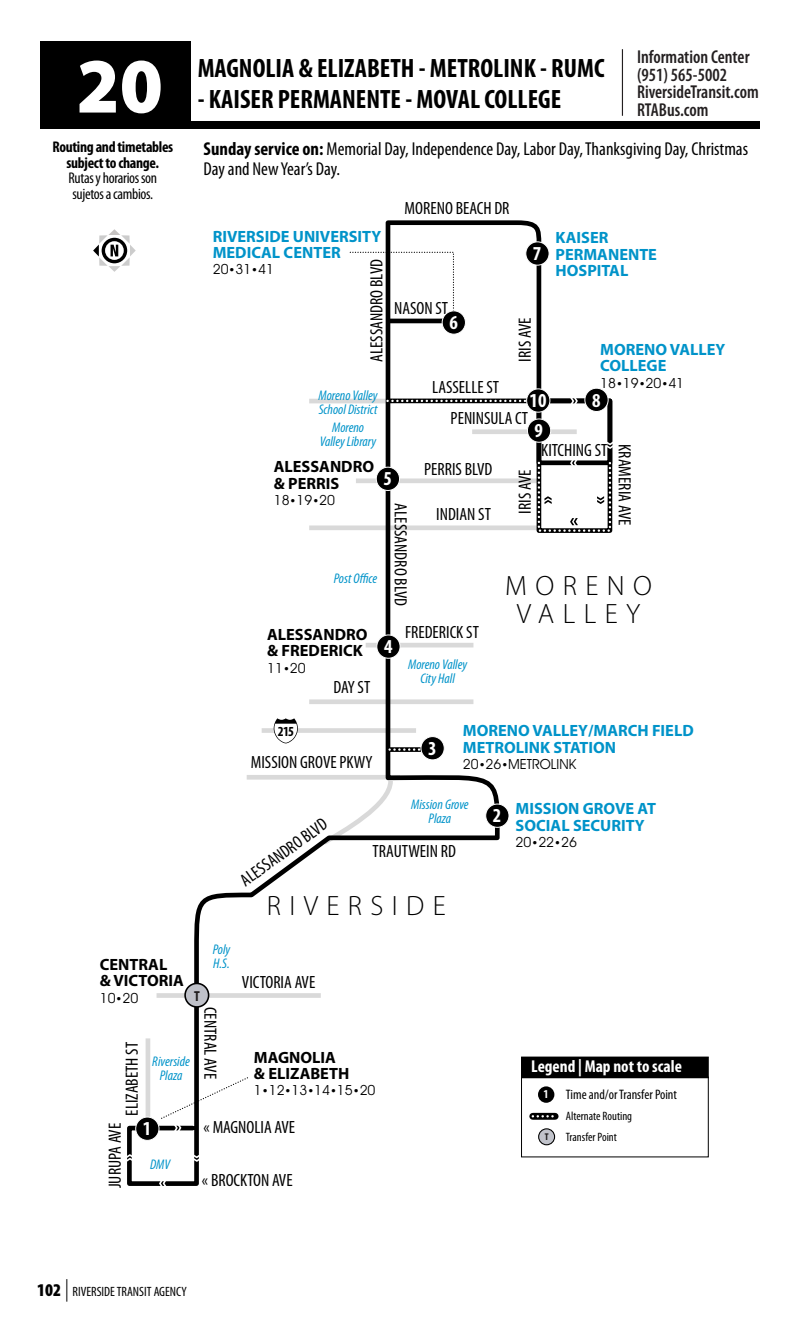
<style>
.page{position:relative;width:810px;height:1337px;background:#fff}
.page>*{position:absolute;margin:0;border:0;box-sizing:border-box;transform-origin:0 0}
.t1{font:900 78.75px "Myriad Pro";color:#fff;scale:.96 1}
.t2{font:300 28.12px/28.1px "Myriad Pro";letter-spacing:.3em;color:#000;text-align:center}
.t3{font:700 condensed 26.55px "Myriad Pro";color:#000}
.t4{font:700 condensed 19.8px "Myriad Pro";color:#fff}
.t5{font:condensed 18.68px/20px "Myriad Pro";color:#000}
.t6{font:600 condensed 18.68px/17.6px "Myriad Pro";color:#231f20;scale:.96 1}
.t7{font:condensed 17.78px "Myriad Pro";color:#000}
.t8{font:700 condensed 17.32px "Myriad Pro";color:#fff}
.t9{font:700 16.43px/16.4px "Myriad Pro";color:#0093c9}
.t10{font:700 16.43px/16.4px "Myriad Pro";color:#000}
.t11{font:700 condensed 15.53px/15.5px "Myriad Pro";letter-spacing:-.02em;color:#000;text-align:center}
.t12{font:700 condensed 14.4px "Myriad Pro";color:#201d1e}
.t13{font:italic condensed 13.95px/14px "Myriad Pro";color:#0093c9;text-align:center}
.t14{font:13.95px "Avant Garde IT Cby BT";color:#000}
.t15{font:700 condensed 13.95px "Myriad Pro";color:#000}
.t16{font:condensed 13.72px "Myriad Pro";color:#000}
.t17{font:condensed 13.5px "Myriad Pro";color:#000}
.t18{font:condensed 12.15px/20.9px "Myriad Pro";color:#000}
.t19{font:700 condensed 9.9px "Myriad Pro";color:#201d1e}
.s1{font-weight:400}
.s2{font-weight:700}
.s3{font-size:11.7px}
.s4{font-weight:900;font-size:18px}
.s5{font-weight:300;font-size:22.5px}
.s6{font-weight:700;font-size:12.15px;color:#fff}
</style>
<div class="page">
<svg style="left:127px;top:220px;width:488px;height:966px"></svg>
<hr style="left:389px;top:319px;width:54px;height:4px;background:#000">
<svg style="left:390px;top:747px;width:32px;height:5px"></svg>
<svg style="left:390px;top:748px;width:31px;height:2px"></svg>
<svg style="left:160px;top:1075px;width:91px;height:56px"></svg>
<svg style="left:383px;top:396px;width:232px;height:139px"></svg>
<svg style="left:159px;top:1179px;width:8px;height:7px"></svg>
<svg style="left:127px;top:1154px;width:7px;height:8px"></svg>
<svg style="left:193px;top:1154px;width:7px;height:7px"></svg>
<svg style="left:349px;top:251px;width:106px;height:61px"></svg>
<div style="left:40px;top:41px;width:720px;height:88px;background:#000"></div>
<div style="left:192px;top:37px;width:572px;height:83px;background:#fff"></div>
<hr style="left:622px;top:49px;width:1px;height:67px;background:#231f20">
<div style="left:185px;top:983px;width:24px;height:24px;background:#bfc1c9;border-radius:50%"></div>
<div style="left:184px;top:982px;width:25px;height:25px;border:2px solid #000;border-radius:50%"></div>
<svg style="left:274px;top:718px;width:24px;height:25px"></svg>
<div style="left:421px;top:736px;width:23px;height:24px;background:#000;border-radius:50%"></div>
<div style="left:421px;top:736px;width:24px;height:24px;border:1px solid #fff;border-radius:50%"></div>
<div style="left:377px;top:635px;width:23px;height:23px;background:#000;border-radius:50%"></div>
<div style="left:376px;top:634px;width:25px;height:24px;border:1px solid #fff;border-radius:50%"></div>
<div style="left:376px;top:467px;width:24px;height:23px;background:#000;border-radius:50%"></div>
<div style="left:376px;top:467px;width:24px;height:24px;border:1px solid #fff;border-radius:50%"></div>
<div style="left:442px;top:311px;width:23px;height:23px;background:#000;border-radius:50%"></div>
<div style="left:442px;top:310px;width:24px;height:24px;border:1px solid #fff;border-radius:50%"></div>
<div style="left:526px;top:242px;width:23px;height:23px;background:#000;border-radius:50%"></div>
<div style="left:525px;top:241px;width:24px;height:24px;border:1px solid #fff;border-radius:50%"></div>
<div style="left:585px;top:388px;width:23px;height:23px;background:#000;border-radius:50%"></div>
<div style="left:584px;top:388px;width:25px;height:24px;border:1px solid #fff;border-radius:50%"></div>
<div style="left:527px;top:389px;width:23px;height:23px;background:#000;border-radius:50%"></div>
<div style="left:526px;top:388px;width:24px;height:24px;border:1px solid #fff;border-radius:50%"></div>
<div style="left:527px;top:419px;width:24px;height:23px;background:#000;border-radius:50%"></div>
<div style="left:527px;top:418px;width:24px;height:24px;border:1px solid #fff;border-radius:50%"></div>
<div style="left:136px;top:1117px;width:23px;height:23px;background:#000;border-radius:50%"></div>
<div style="left:135px;top:1116px;width:24px;height:24px;border:1px solid #fff;border-radius:50%"></div>
<div style="left:486px;top:804px;width:23px;height:23px;background:#000;border-radius:50%"></div>
<div style="left:485px;top:803px;width:24px;height:24px;border:1px solid #fff;border-radius:50%"></div>
<svg style="left:93px;top:229px;width:43px;height:43px"></svg>
<div style="left:522px;top:1077px;width:186px;height:79px;background:#fff"></div>
<div style="left:521px;top:1076px;width:188px;height:81px;border:1px solid #000"></div>
<div style="left:538px;top:1086px;width:16px;height:16px;background:#000;border-radius:50%"></div>
<div style="left:522px;top:1057px;width:186px;height:20px;background:#000"></div>
<div style="left:521px;top:1056px;width:188px;height:22px;border:1px solid #000"></div>
<svg style="left:533px;top:1112px;width:22px;height:7px"></svg>
<svg style="left:533px;top:1115px;width:20px;height:2px"></svg>
<svg style="left:538px;top:1128px;width:17px;height:17px"></svg>
<p class="t1" style="left:76px;top:41px;width:92px">20</p>
<p class="t11" style="left:52px;top:140px;width:122px">Routing and timetables subject to change.<br><span class="s1">Rutas y horarios son sujetos a cambios.</span></p>
<p class="t3" style="left:198px;top:53px;width:408px">MAGNOLIA &amp; ELIZABETH - METROLINK - RUMC</p>
<p class="t3" style="left:198px;top:85px;width:365px">- KAISER PERMANENTE - MOVAL COLLEGE</p>
<p class="t6" style="left:637px;top:48px;width:128px">Information Center (951) 565-5002<br>RiversideTransit.com<br>RTABus.com</p>
<p class="t5" style="left:204px;top:139px;width:546px"><span class="s2">Sunday service on:</span> Memorial Day, Independence Day, Labor Day, Thanksgiving Day, Christmas<br>Day and New Year’s Day.</p>
<p class="t7" style="left:405px;top:199px;width:106px">MORENO BEACH DR</p>
<p class="t9" style="left:213px;top:228px;width:170px">RIVERSIDE UNIVERSITY<br>MEDICAL CENTER</p>
<p class="t14" style="left:213px;top:261px;width:63px">20<span class="s3">•</span>31<span class="s3">•</span>41</p>
<p class="t9" style="left:556px;top:230px;width:103px">KAISER<br>PERMANENTE<br>HOSPITAL</p>
<p class="t4" style="left:533px;top:243px;width:10px">7</p>
<p class="t7" style="left:367px;top:362px;width:104px;rotate:-90deg">ALESSANDRO BLVD</p>
<p class="t7" style="left:394px;top:299px;width:56px">NASON ST</p>
<p class="t4" style="left:449px;top:312px;width:10px">6</p>
<p class="t7" style="left:515px;top:361px;width:46px;rotate:-90deg">IRIS AVE</p>
<p class="t9" style="left:600px;top:341px;width:127px">MORENO VALLEY<br>COLLEGE</p>
<p class="t14" style="left:600px;top:374px;width:86px">18<span class="s3">•</span>19<span class="s3">•</span>20<span class="s3">•</span>41</p>
<p class="t7" style="left:432px;top:377px;width:68px">LASSELLE ST</p>
<p class="t13" style="left:319px;top:389px;width:61px;text-align:left">Moreno Valley<br>School District</p>
<p class="t13" style="left:320px;top:420px;width:58px">Moreno<br>Valley Library</p>
<p class="t4" style="left:530px;top:390px;width:18px">10</p>
<p class="t4" style="left:592px;top:389px;width:10px">8</p>
<p class="t4" style="left:535px;top:420px;width:10px">9</p>
<p class="t7" style="left:451px;top:408px;width:79px">PENINSULA CT</p>
<p class="t7" style="left:541px;top:440px;width:68px">KITCHING ST</p>
<p class="t7" style="left:634px;top:444px;width:82px;rotate:90deg">KRAMERIA AVE</p>
<p class="t10" style="left:274px;top:459px;width:102px">ALESSANDRO &amp; PERRIS</p>
<p class="t14" style="left:274px;top:492px;width:63px">18<span class="s3">•</span>19<span class="s3">•</span>20</p>
<p class="t7" style="left:424px;top:459px;width:70px">PERRIS BLVD</p>
<p class="t7" style="left:515px;top:513px;width:46px;rotate:-90deg">IRIS AVE</p>
<p class="t4" style="left:383px;top:468px;width:10px">5</p>
<p class="t7" style="left:410px;top:503px;width:104px;rotate:90deg">ALESSANDRO BLVD</p>
<p class="t7" style="left:436px;top:504px;width:56px">INDIAN ST</p>
<p class="t13" style="left:334px;top:572px;width:45px">Post Office</p>
<p class="t2" style="left:505px;top:572px;width:148px">MORENO<br>VALLEY</p>
<p class="t10" style="left:267px;top:626px;width:102px">ALESSANDRO &amp; FREDERICK</p>
<p class="t14" style="left:267px;top:659px;width:40px">11<span class="s3">•</span>20</p>
<p class="t7" style="left:333px;top:677px;width:38px">DAY ST</p>
<p class="t4" style="left:384px;top:636px;width:10px">4</p>
<p class="t7" style="left:405px;top:622px;width:75px">FREDERICK ST</p>
<p class="t13" style="left:408px;top:658px;width:61px">Moreno Valley<br>City Hall</p>
<p class="t10" style="left:100px;top:956px;width:86px">CENTRAL<br>&amp; VICTORIA</p>
<p class="t14" style="left:100px;top:989px;width:40px">10<span class="s3">•</span>20</p>
<p class="t12" style="left:194px;top:987px;width:7px">T</p>
<p class="t15" style="left:278px;top:723px;width:18px">215</p>
<p class="t7" style="left:251px;top:753px;width:123px">MISSION GROVE PKWY</p>
<p class="t4" style="left:428px;top:737px;width:10px">3</p>
<p class="t9" style="left:463px;top:722px;width:232px">MORENO VALLEY/MARCH FIELD<br>METROLINK STATION</p>
<p class="t14" style="left:463px;top:755px;width:115px">20<span class="s3">•</span>26<span class="s3">•</span>METROLINK</p>
<p class="t7" style="left:237px;top:874px;width:104px;rotate:-36deg">ALESSANDRO BLVD</p>
<p class="t13" style="left:411px;top:797px;width:59px">Mission Grove<br>Plaza</p>
<p class="t7" style="left:373px;top:842px;width:85px">TRAUTWEIN RD</p>
<p class="t2" style="left:267px;top:891px;width:180px">RIVERSIDE</p>
<p class="t13" style="left:213px;top:942px;width:19px;text-align:left">Poly<br>H.S.</p>
<p class="t7" style="left:242px;top:972px;width:75px">VICTORIA AVE</p>
<p class="t4" style="left:493px;top:805px;width:10px">2</p>
<p class="t9" style="left:516px;top:800px;width:142px">MISSION GROVE AT<br>SOCIAL SECURITY</p>
<p class="t14" style="left:516px;top:833px;width:63px">20<span class="s3">•</span>22<span class="s3">•</span>26</p>
<p class="t7" style="left:122px;top:1115px;width:75px;rotate:-90deg">ELIZABETH ST</p>
<p class="t13" style="left:152px;top:1055px;width:39px">Riverside<br>Plaza</p>
<p class="t7" style="left:105px;top:1188px;width:67px;rotate:-90deg">JURUPA AVE</p>
<p class="t4" style="left:143px;top:1117px;width:10px">1</p>
<p class="t13" style="left:150px;top:1158px;width:22px">DMV</p>
<p class="t7" style="left:220px;top:1006px;width:74px;rotate:90deg">CENTRAL AVE</p>
<p class="t10" style="left:254px;top:1049px;width:97px">MAGNOLIA &amp; ELIZABETH</p>
<p class="t14" style="left:254px;top:1082px;width:123px">1<span class="s3">•</span>12<span class="s3">•</span>13<span class="s3">•</span>14<span class="s3">•</span>15<span class="s3">•</span>20</p>
<p class="t7" style="left:204px;top:1117px;width:93px">« MAGNOLIA AVE</p>
<p class="t7" style="left:202px;top:1170px;width:92px">« BROCKTON AVE</p>
<p class="t17" style="left:37px;top:1284px;width:151px"><span class="s4">102</span> <span class="s5">|</span> RIVERSIDE TRANSIT AGENCY</p>
<p class="t8" style="left:531px;top:1057px;width:152px">Legend | Map not to scale</p>
<p class="t16" style="left:544px;top:1087px;width:135px"><span class="s6">1</span> Time and/or Transfer Point</p>
<p class="t18" style="left:566px;top:1105px;width:68px">Alternate Routing<br>Transfer Point</p>
<p class="t19" style="left:545px;top:1131px;width:5px">T</p>
</div>
